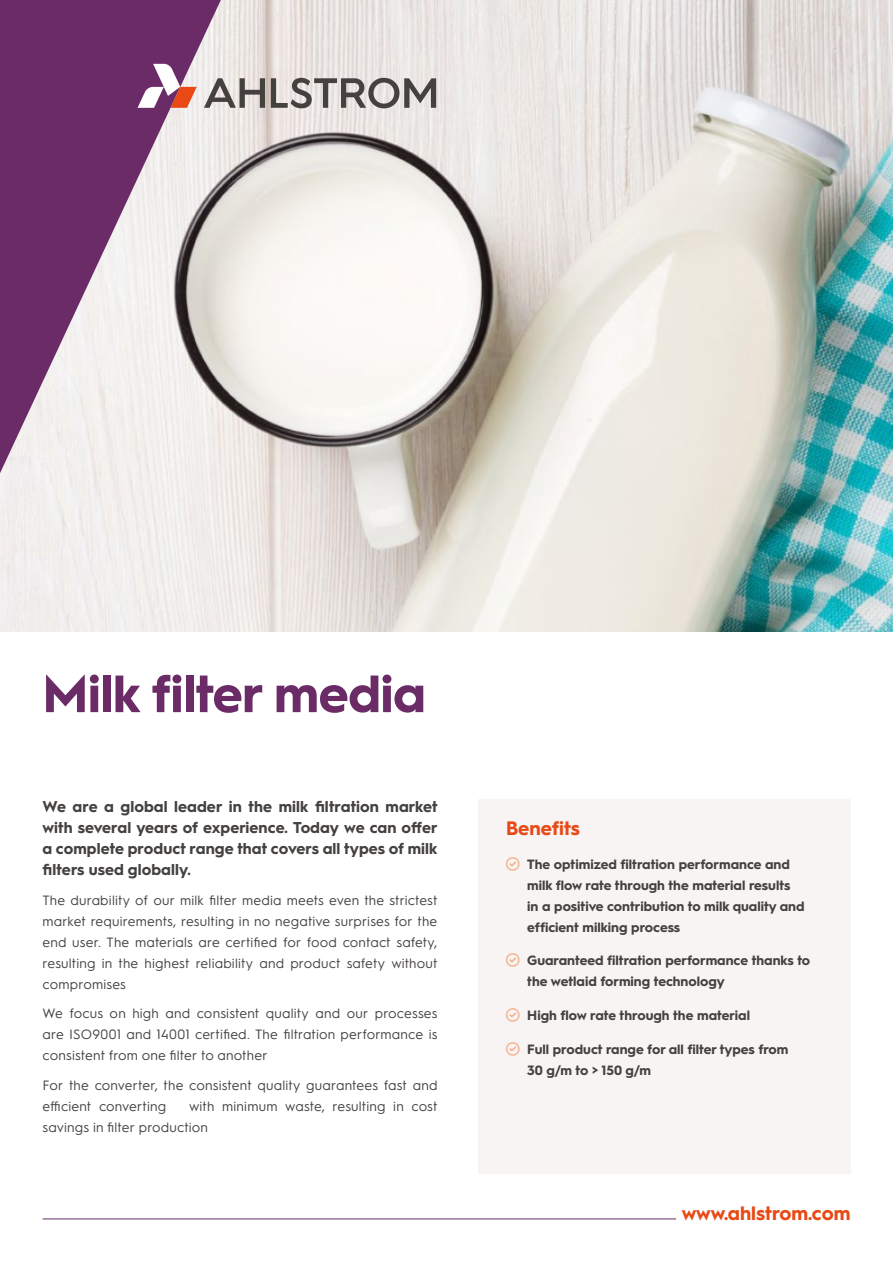
<style>
.page{position:relative;width:893px;height:1263px;background:#fff}
.page>*{position:absolute;margin:0;border:0;box-sizing:border-box;transform-origin:0 0}
.t1{font:700 52.5px "Hurme Geometric Sans 1";letter-spacing:-.01em;color:#6a2b66}
.t2{font:700 19.5px "Hurme Geometric Sans 1";color:#e84915}
.t3{font:700 15.75px/21px "Hurme Geometric Sans 1";letter-spacing:.005em;color:#44413f;text-align:justify}
.t4{font:13.5px/21px "Hurme Geometric Sans 1";letter-spacing:.01em;color:#44413f;text-align:justify}
.t5{font:700 13.5px/21px "Hurme Geometric Sans 1";color:#44413f}
</style>
<div class="page">
<img style="left:0;top:0;width:893px;height:631px">
<div style="left:478px;top:799px;width:372px;height:375px;background:#f7f4f3"></div>
<hr style="left:43px;top:1218px;width:633px;height:1px;background:#6a2b66">
<svg style="left:0;top:0;width:221px;height:473px;fill:#6a2b66"></svg>
<svg style="left:138px;top:64px;width:59px;height:44px"></svg>
<svg style="left:204px;top:78px;width:61px;height:30px"></svg>
<svg style="left:271px;top:78px;width:165px;height:30px"></svg>
<h1 class="t1" style="left:43px;top:657px;width:385px">Milk filter media</h1>
<p class="t3" style="left:43px;top:795px;width:396px">We are a global leader in the milk filtration market with several years of experience. Today we can offer a complete product range that covers all types of milk filters used globally.</p>
<p class="t4" style="left:43px;top:888px;width:396px">The durability of our milk filter media meets even the strictest market requirements, resulting in no negative surprises for the end user. The materials are certified for food contact safety, resulting in the highest reliability and product safety without compromises</p>
<p class="t4" style="left:43px;top:1002px;width:396px">We focus on high and consistent quality and our processes are ISO9001 and 14001 certified. The filtration performance is consistent from one filter to another</p>
<p class="t4" style="left:43px;top:1073px;width:396px">For the converter, the consistent quality guarantees fast and efficient converting</p>
<p class="t4" style="left:43px;top:1095px;width:396px;text-indent:147px">with minimum waste, resulting in cost savings in filter production</p>
<h2 class="t2" style="left:506px;top:814px;width:75px">Benefits</h2>
<p class="t5" style="left:527px;top:852px;width:279px">The optimized filtration performance and milk flow rate through the material results in a positive contribution to milk quality and efficient milking process</p>
<p class="t5" style="left:527px;top:949px;width:284px">Guaranteed filtration performance thanks to the wetlaid forming technology</p>
<p class="t5" style="left:527px;top:1004px;width:224px">High flow rate through the material</p>
<p class="t5" style="left:527px;top:1038px;width:263px">Full product range for all filter types from<br>30 g/m to &gt; 150 g/m</p>
<h2 class="t2" style="left:682px;top:1199px;width:170px">www.ahlstrom.com</h2>
</div>
